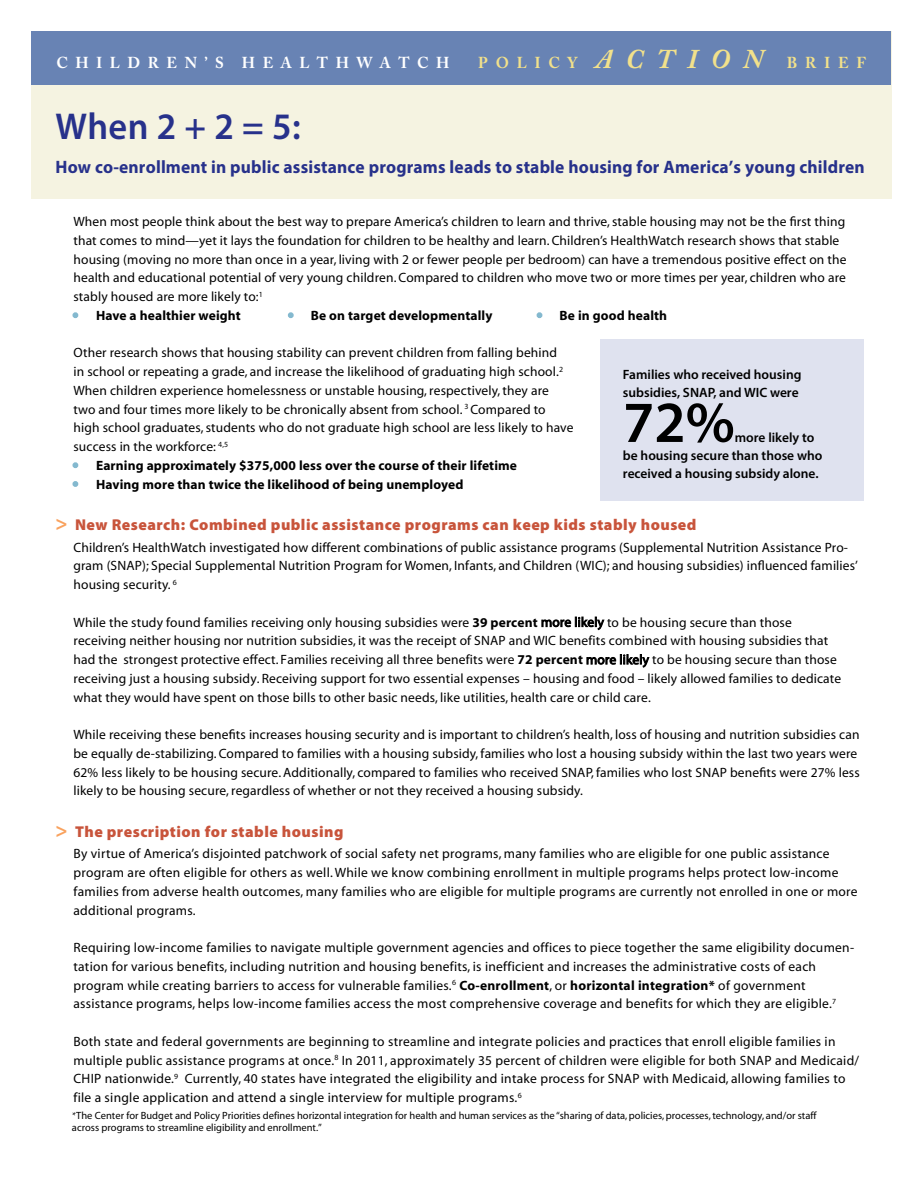
<style>
.page{position:relative;width:918px;height:1188px;background:#fff}
.page>*{position:absolute;margin:0;border:0;box-sizing:border-box;transform-origin:0 0}
.t1{font:600 58.5px "Myriad Pro";color:#000}
.t2{font:600 37.5px "Myriad Pro";color:#27318b}
.t3{font:italic 700 27px "Adobe Caslon Pro";letter-spacing:.505em;color:#f2e18b}
.t4{font:700 18px "Myriad Pro";letter-spacing:.01em;color:#27318b}
.t5{font:900 15.75px "Myriad Pro";letter-spacing:.03em;color:#c8543b}
.t6{font:700 15.75px "Adobe Caslon Pro";letter-spacing:.49em;color:#fff}
.t7{font:700 15.75px "Adobe Caslon Pro";color:#f2e18b}
.t8{font:13.5px/18.8px "Myriad";letter-spacing:.01em;color:#000}
.t9{font:700 13.5px "Myriad";letter-spacing:.01em;color:#000}
.t10{font:600 13.5px/18px "Myriad Pro";color:#000}
.t11{font:10.5px/12px "Myriad";color:#000}
.s1{font-style:normal;font-size:15.75px}
.s2{font-weight:400;color:#84b9cf}
.s3{font-weight:700;font-size:21px;color:#f9a25e}
.s4{font-weight:700}
.s5{font-family:"Minion Pro"}
</style>
<div class="page">
<svg style="left:72px;top:312px;width:6px;height:6px"></svg>
<svg style="left:288px;top:312px;width:6px;height:6px"></svg>
<svg style="left:537px;top:312px;width:5px;height:6px"></svg>
<svg style="left:72px;top:462px;width:6px;height:6px"></svg>
<svg style="left:72px;top:481px;width:6px;height:6px"></svg>
<div style="left:32px;top:32px;width:860px;height:167px;background:#f5f3e1"></div>
<div style="left:600px;top:339px;width:264px;height:162px;background:#dfe2ef"></div>
<div style="left:32px;top:32px;width:859px;height:53px;background:#6883b4"></div>
<p class="t6" style="left:56px;top:53px;width:395px">CHILDREN’S HEALTHWATCH</p>
<p class="t7" style="left:478px;top:53px;width:54px">POLIC</p>
<h3 class="t3" style="left:568px;top:43px;width:197px"><span class="s1">Y</span> ACTION</h3>
<p class="t7" style="left:787px;top:53px;width:34px">B RIE</p>
<p class="t7" style="left:856px;top:53px;width:11px">F</p>
<h2 class="t2" style="left:56px;top:103px;width:247px">When 2 + 2 = 5:</h2>
<h3 class="t4" style="left:56px;top:155px;width:811px">How co-enrollment in public assistance programs leads to stable housing for America’s young children</h3>
<p class="t8" style="left:74px;top:213px;width:775px">When most people think about the best way to prepare America’s children to learn and thrive, stable housing may not be the first thing that comes to mind—yet it lays the foundation for children to be healthy and learn. Children’s HealthWatch research shows that stable housing (moving no more than once in a year, living with 2 or fewer people per bedroom) can have a tremendous positive effect on the health and educational potential of very young children. Compared to children who move two or more times per year, children who are stably housed are more likely to:<sup>1</sup></p>
<p class="t9" style="left:74px;top:308px;width:169px"><span class="s2">•</span> Have a healthier weight</p>
<p class="t9" style="left:289px;top:308px;width:205px"><span class="s2">•</span> Be on target developmentally</p>
<p class="t9" style="left:538px;top:308px;width:131px"><span class="s2">•</span> Be in good health</p>
<p class="t8" style="left:73px;top:344px;width:502px">Other research shows that housing stability can prevent children from falling behind<br>in school or repeating a grade, and increase the likelihood of graduating high school.<sup>2<br></sup>When children experience homelessness or unstable housing, respectively, they are two and four times more likely to be chronically absent from school. <sup>3</sup> Compared to high school graduates, students who do not graduate high school are less likely to have success in the workforce: <sup>4,5</sup></p>
<p class="t9" style="left:74px;top:458px;width:445px"><span class="s2">•</span> Earning approximately $375,000 less over the course of their lifetime</p>
<p class="t9" style="left:74px;top:477px;width:392px"><span class="s2">•</span> Having more than twice the likelihood of being unemployed</p>
<p class="t5" style="left:56px;top:514px;width:642px"><span class="s3">&gt;</span> New Research: Combined public assistance programs can keep kids stably housed</p>
<p class="t8" style="left:74px;top:538px;width:786px">Children’s HealthWatch investigated how different combinations of public assistance programs (Supplemental Nutrition Assistance Pro&shy;gram (SNAP); Special Supplemental Nutrition Program for Women, Infants, and Children (WIC); and housing subsidies) influenced families’ housing security. <sup>6</sup></p>
<p class="t8" style="left:73px;top:613px;width:769px">While the study found families receiving only housing subsidies were <span class="s4">39 percent</span> more likely to be housing secure than those receiving neither housing nor nutrition subsidies, it was the receipt of SNAP and WIC benefits combined with housing subsidies that had the strongest protective effect. Families receiving all three benefits were <span class="s4">72 percent</span> more likely to be housing secure than those receiving just a housing subsidy. Receiving support for two essential expenses – housing and food – likely allowed families to dedicate what they would have spent on those bills to other basic needs, like utilities, health care or child care.</p>
<p class="t8" style="left:74px;top:726px;width:788px">While receiving these benefits increases housing security and is important to children’s health, loss of housing and nutrition subsidies can be equally de-stabilizing. Compared to families with a housing subsidy, families who lost a housing subsidy within the last two years were 62% less likely to be housing secure. Additionally, compared to families who received SNAP, families who lost SNAP benefits were 27% less likely to be housing secure, regardless of whether or not they received a housing subsidy.</p>
<p class="t5" style="left:56px;top:821px;width:289px"><span class="s3">&gt;</span> The prescription for stable housing</p>
<p class="t8" style="left:74px;top:845px;width:786px">By virtue of America’s disjointed patchwork of social safety net programs, many families who are eligible for one public assistance program are often eligible for others as well. While we know combining enrollment in multiple programs helps protect low-income families from adverse health outcomes, many families who are eligible for multiple programs are currently not enrolled in one or more additional programs.</p>
<p class="t8" style="left:73px;top:939px;width:782px">Requiring low-income families to navigate multiple government agencies and offices to piece together the same eligibility documen&shy;tation for various benefits, including nutrition and housing benefits, is inefficient and increases the administrative costs of each program while creating barriers to access for vulnerable families.<sup>6</sup> <span class="s4">Co-enrollment</span>, or <span class="s4">horizontal integration*</span> of government assistance programs, helps low-income families access the most comprehensive coverage and benefits for which they are eligible.<sup>7</sup></p>
<p class="t8" style="left:73px;top:1033px;width:787px">Both state and federal governments are beginning to streamline and integrate policies and practices that enroll eligible families in multiple public assistance programs at once.<sup>8</sup> In 2011, approximately 35 percent of children were eligible for both SNAP and Medicaid/ CHIP nationwide.<sup>9</sup> Currently, 40 states have integrated the eligibility and intake process for SNAP with Medicaid, allowing families to file a single application and attend a single interview for multiple programs.<sup>6</sup></p>
<p class="t10" style="left:623px;top:365px;width:180px">Families who received housing subsidies, SNAP, and WIC were</p>
<h1 class="t1" style="left:623px;top:385px;width:113px">72%</h1>
<p class="t10" style="left:623px;top:428px;width:201px;text-indent:112px">more likely to be housing secure than those who received a housing subsidy alone.</p>
<p class="t11" style="left:72px;top:1110px;width:746px"><span class="s5">*</span>The Center for Budget and Policy Priorities defines horizontal integration for health and human services as the “sharing of data, policies, processes, technology, and/or staff across programs to streamline eligibility and enrollment.”</p>
</div>
